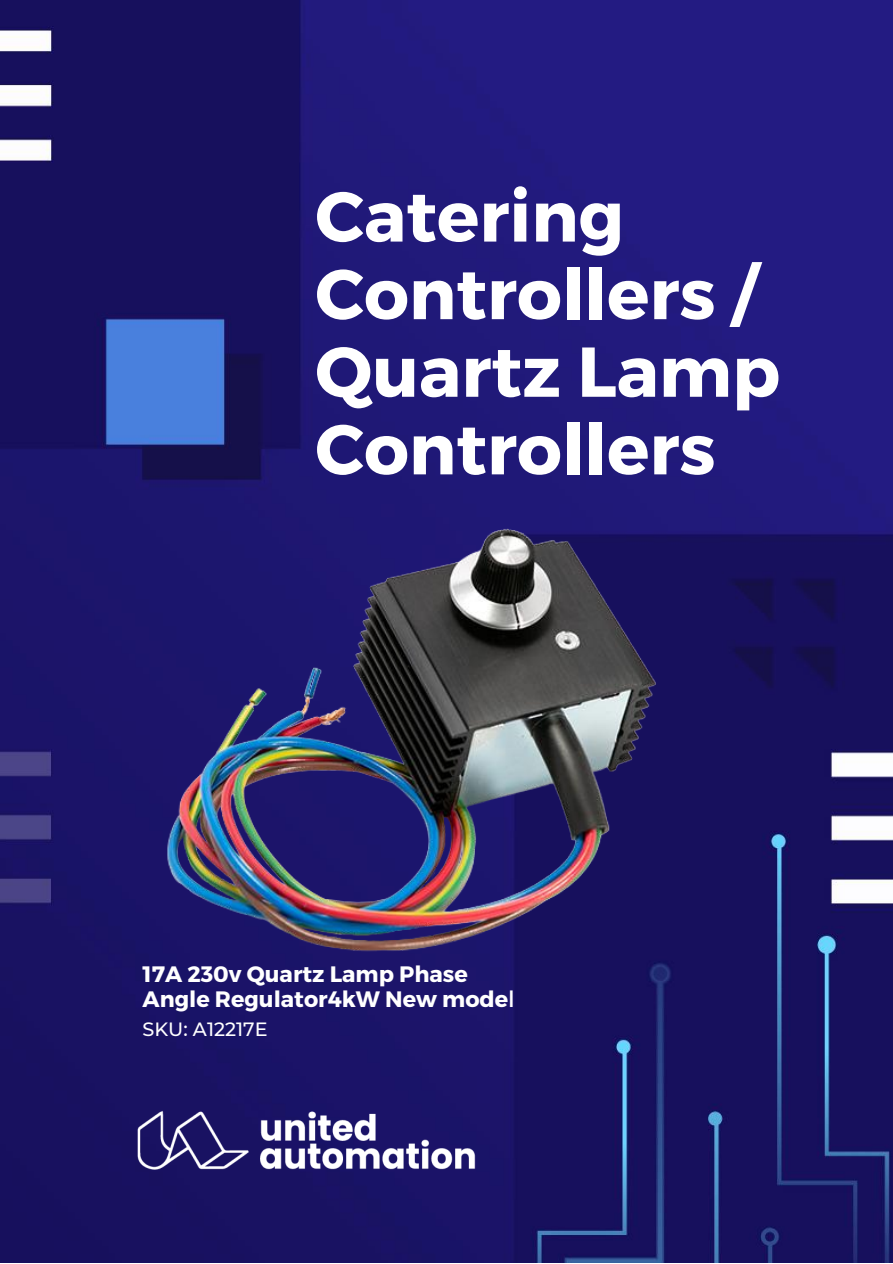
<style>
.page{position:relative;width:893px;height:1264px;background:#fff}
.page>*{position:absolute;margin:0;border:0;box-sizing:border-box;transform-origin:0 0}
.t1{font:700 70.35px/77.6px "Montserrat";color:#fff}
.t2{font:700 22.35px/24.8px "Montserrat";color:#fff}
.t3{font:500 19.2px "Montserrat";color:#fff}
.s1{font-weight:400}
</style>
<div class="page">
<img style="left:0;top:0;width:892px;height:1262px">
<img style="left:91px;top:1088px;width:430px;height:103px">
<img style="left:123px;top:510px;width:582px;height:460px">
<h1 class="t1" style="left:315px;top:174px;width:466px">Catering<br>Controllers /<br>Quartz Lamp<br>Controllers</h1>
<p class="t2" style="left:143px;top:960px;width:374px">17A 230v Quartz Lamp Phase<br>Angle Regulator4kW New mode<span class="s1">l</span></p>
<p class="t3" style="left:143px;top:1017px;width:126px">SKU: A12217E</p>
</div>
